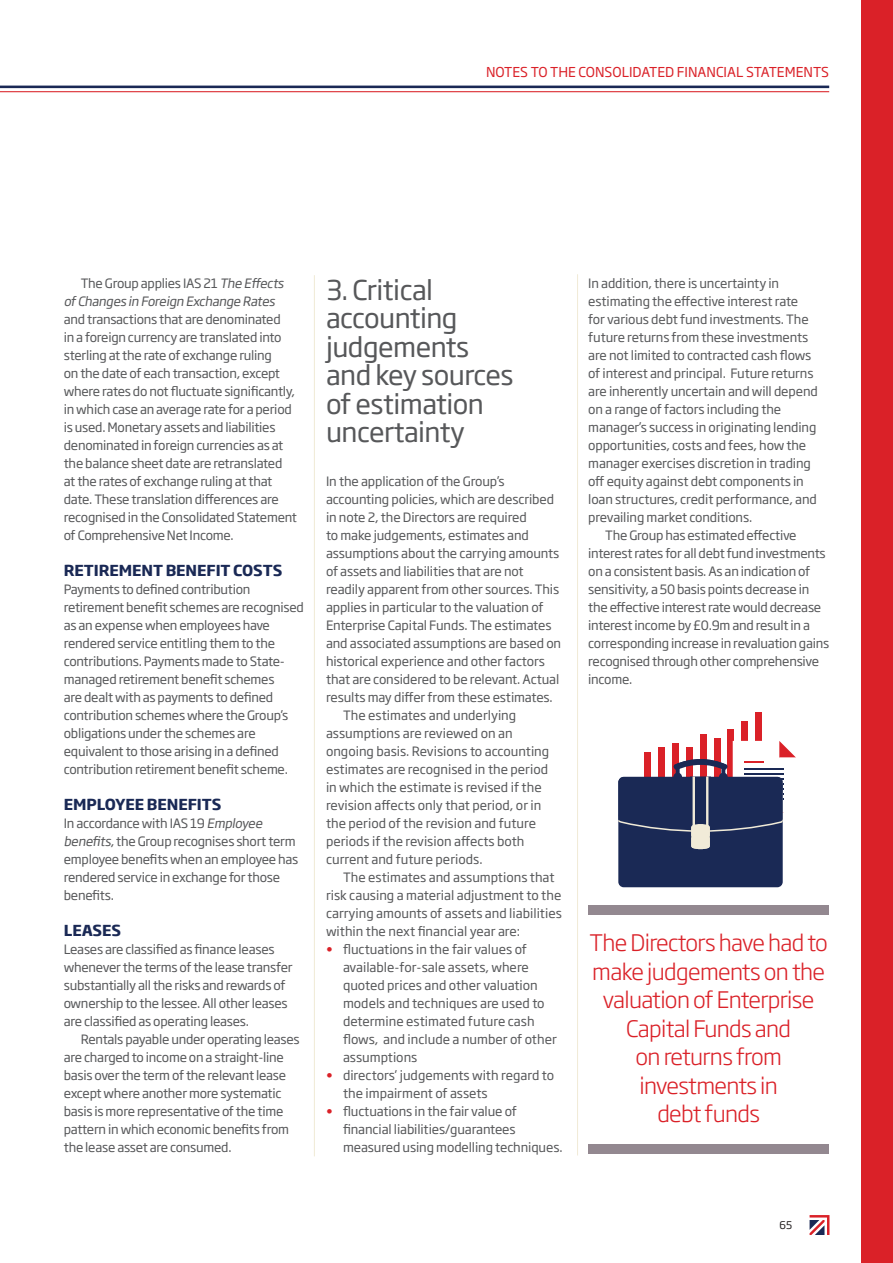
<style>
.page{position:relative;width:893px;height:1263px;background:#fff}
.page>*{position:absolute;margin:0;border:0;box-sizing:border-box;transform-origin:0 0}
.t1{font:27px/28.5px "Soho Gothic Std";letter-spacing:-.02em;color:#57585a}
.t2{font:300 22.5px/28.5px "Soho Gothic Std";letter-spacing:-.03em;color:#da2128;text-align:center}
.t3{font:700 15px "Soho Gothic Std";letter-spacing:-.005em;color:#1a2955}
.t4{font:13.5px "Soho Gothic Std";color:#da2128}
.t5{font:12.75px/18px "Soho Gothic Std";letter-spacing:-.02em;color:#57585a}
.t6{font:12.75px/18px "Soho Gothic Std";color:#57585a}
.t7{font:italic 12.75px/18px "Soho Gothic Std";color:#57585a}
.t8{font:10.5px "Soho Gothic Std";color:#231f20}
.s1{font-style:normal}
.s2{font-style:italic}
.s3{color:#da2128}
</style>
<div class="page">
<svg style="left:829px;top:1215px;width:1px;height:20px"></svg>
<svg style="left:809px;top:1215px;width:20px;height:20px"></svg>
<hr style="left:0;top:86px;width:829px;height:2px;background:#1a2955">
<div style="left:861px;top:0;width:32px;height:1263px;background:#da2128"></div>
<div style="left:588px;top:1144px;width:241px;height:10px;background:#938890"></div>
<div style="left:588px;top:905px;width:241px;height:10px;background:#938890"></div>
<div style="left:699px;top:734px;width:7px;height:46px;background:#da2128"></div>
<div style="left:713px;top:738px;width:7px;height:42px;background:#da2128"></div>
<div style="left:727px;top:729px;width:7px;height:51px;background:#da2128"></div>
<div style="left:741px;top:721px;width:7px;height:59px;background:#da2128"></div>
<div style="left:755px;top:712px;width:7px;height:68px;background:#da2128"></div>
<div style="left:618px;top:777px;width:165px;height:110px;background:#1a2955;border-radius:5px"></div>
<svg style="left:618px;top:741px;width:178px;height:108px"></svg>
<hr style="left:314px;top:275px;width:1px;height:881px;background:#f1ebd8">
<hr style="left:577px;top:274px;width:1px;height:881px;background:#f1ebd8">
<hr style="left:0;top:91px;width:829px;height:1px;background:#da2128">
<p class="t4" style="left:486px;top:64px;width:345px">NOTES TO THE CONSOLIDATED FINANCIAL STATEMENTS</p>
<p class="t7" style="left:64px;top:275px;width:224px;text-indent:17px"><span class="s1">The Group applies IAS 21</span> The Effects ofChanges in Foreign Exchange Rates</p>
<p class="t5" style="left:64px;top:311px;width:235px">and transactions that are denominated<br>in a foreign currency are translated into sterling at the rate of exchange ruling<br>on the date of each transaction, except where rates do not fluctuate significantly, in which case an average rate for a period is used. Monetary assets and liabilities denominated in foreign currencies as at the balance sheet date are retranslated at the rates of exchange ruling at that date. These translation differences are recognised in the Consolidated Statement of Comprehensive Net Income.</p>
<p class="t3" style="left:64px;top:561px;width:220px">RETIREMENT BENEFIT COSTS</p>
<p class="t5" style="left:64px;top:581px;width:242px">Payments to defined contribution retirement benefit schemes are recognised as an expense when employees have rendered service entitling them to the contributions. Payments made to State&shy;managed retirement benefit schemes<br>are dealt with as payments to defined contribution schemes where the Group’s obligations under the schemes are equivalent to those arising in a defined contribution retirement benefit scheme.</p>
<p class="t3" style="left:64px;top:795px;width:159px">EMPLOYEE BENEFITS</p>
<p class="t5" style="left:64px;top:815px;width:236px">In accordance with IAS 19 <span class="s2">Employee benefits</span>, the Group recognises short term employee benefits when an employee has rendered service in exchange for those benefits.</p>
<p class="t3" style="left:64px;top:921px;width:59px">LEASES</p>
<p class="t5" style="left:64px;top:941px;width:230px">Leases are classified as finance leases whenever the terms of the lease transfer substantially all the risks and rewards of ownership to the lessee. All other leases are classified as operating leases.</p>
<p class="t5" style="left:64px;top:1031px;width:237px;text-indent:17px">Rentals payable under operating leases are charged to income on a straight-line basis over the term of the relevant lease except where another more systematic basis is more representative of the time pattern in which economic benefits from the lease asset are consumed.</p>
<h1 class="t1" style="left:326px;top:276px;width:189px">3. Critical accounting judgements and key sources of estimation uncertainty</h1>
<p class="t5" style="left:326px;top:473px;width:180px">In the application of the Group’s</p>
<p class="t5" style="left:326px;top:491px;width:230px">accounting policies, which are described</p>
<p class="t5" style="left:326px;top:509px;width:202px">in note 2, the Directors are required</p>
<p class="t5" style="left:326px;top:527px;width:204px">to make judgements, estimates and</p>
<p class="t5" style="left:326px;top:545px;width:235px">assumptions about the carrying amounts</p>
<p class="t5" style="left:326px;top:563px;width:199px">of assets and liabilities that are not</p>
<p class="t5" style="left:326px;top:581px;width:235px">readily apparent from other sources. This</p>
<p class="t5" style="left:326px;top:599px;width:219px">applies in particular to the valuation of</p>
<p class="t5" style="left:326px;top:617px;width:227px">Enterprise Capital Funds. The estimates</p>
<p class="t5" style="left:326px;top:635px;width:237px">and associated assumptions are based on</p>
<p class="t5" style="left:326px;top:653px;width:220px">historical experience and other factors</p>
<p class="t5" style="left:326px;top:671px;width:235px">that are considered to be relevant. Actual</p>
<p class="t5" style="left:326px;top:689px;width:228px">results may differ from these estimates.</p>
<p class="t6" style="left:343px;top:707px;width:175px">The estimates and underlying</p>
<p class="t6" style="left:326px;top:725px;width:188px">assumptions are reviewed on an</p>
<p class="t6" style="left:326px;top:743px;width:225px">ongoing basis. Revisions to accounting</p>
<p class="t6" style="left:326px;top:761px;width:224px">estimates are recognised in the period</p>
<p class="t6" style="left:326px;top:779px;width:217px">in which the estimate is revised if the</p>
<p class="t6" style="left:326px;top:797px;width:217px">revision affects only that period, or in</p>
<p class="t6" style="left:326px;top:815px;width:212px">the period of the revision and future</p>
<p class="t6" style="left:326px;top:833px;width:200px">periods if the revision affects both</p>
<p class="t6" style="left:326px;top:851px;width:158px">current and future periods.</p>
<p class="t6" style="left:343px;top:869px;width:213px">The estimates and assumptions that</p>
<p class="t6" style="left:326px;top:887px;width:237px">risk causing a material adjustment to the</p>
<p class="t6" style="left:326px;top:905px;width:237px">carrying amounts of assets and liabilities</p>
<p class="t6" style="left:326px;top:923px;width:196px">within the next financial year are:</p>
<p class="t6" style="left:343px;top:941px;width:215px;text-indent:-17px"><span class="s3">•</span> fluctuations in the fair values of available-for-sale assets, where quoted prices and other valuation models and techniques are used to determine estimated future cash flows, and include a number of other assumptions</p>
<p class="t6" style="left:343px;top:1067px;width:213px;text-indent:-17px"><span class="s3">•</span> directors’ judgements with regard to the impairment of assets</p>
<p class="t5" style="left:343px;top:1103px;width:221px;text-indent:-17px"><span class="s3">•</span> fluctuations in the fair value of financial liabilities/guarantees measured using modelling techniques.</p>
<p class="t5" style="left:588px;top:275px;width:192px">In addition, there is uncertainty in</p>
<p class="t5" style="left:588px;top:293px;width:211px">estimating the effective interest rate</p>
<p class="t5" style="left:588px;top:311px;width:222px">for various debt fund investments. The</p>
<p class="t5" style="left:588px;top:329px;width:221px">future returns from these investments</p>
<p class="t5" style="left:588px;top:347px;width:225px">are not limited to contracted cash flows</p>
<p class="t5" style="left:588px;top:365px;width:227px">of interest and principal. Future returns</p>
<p class="t5" style="left:588px;top:383px;width:231px">are inherently uncertain and will depend</p>
<p class="t5" style="left:588px;top:401px;width:195px">on a range of factors including the</p>
<p class="t5" style="left:588px;top:419px;width:230px">manager’s success in originating lending</p>
<p class="t5" style="left:588px;top:437px;width:220px">opportunities, costs and fees, how the</p>
<p class="t5" style="left:588px;top:455px;width:224px">manager exercises discretion in trading</p>
<p class="t5" style="left:588px;top:473px;width:217px">off equity against debt components in</p>
<p class="t5" style="left:588px;top:491px;width:230px">loan structures, credit performance, and</p>
<p class="t5" style="left:588px;top:509px;width:166px">prevailing market conditions.</p>
<p class="t5" style="left:605px;top:527px;width:193px">The Group has estimated effective</p>
<p class="t5" style="left:588px;top:545px;width:239px">interest rates for all debt fund investments</p>
<p class="t5" style="left:588px;top:563px;width:223px">on a consistent basis. As an indication of</p>
<p class="t5" style="left:588px;top:581px;width:223px">sensitivity, a 50 basis points decrease in</p>
<p class="t5" style="left:588px;top:599px;width:235px">the effective interest rate would decrease</p>
<p class="t5" style="left:588px;top:617px;width:223px">interest income by £0.9m and result in a</p>
<p class="t5" style="left:588px;top:635px;width:242px">corresponding increase in revaluation gains</p>
<p class="t5" style="left:588px;top:653px;width:232px">recognised through other comprehensive</p>
<p class="t5" style="left:588px;top:671px;width:46px">income.</p>
<h2 class="t2" style="left:589px;top:929px;width:240px">The Directors have had to make judgements on the valuation of Enterprise<br>Capital Funds and<br>on returns from investments in<br>debt funds</h2>
<p class="t8" style="left:779px;top:1218px;width:14px">65</p>
</div>
